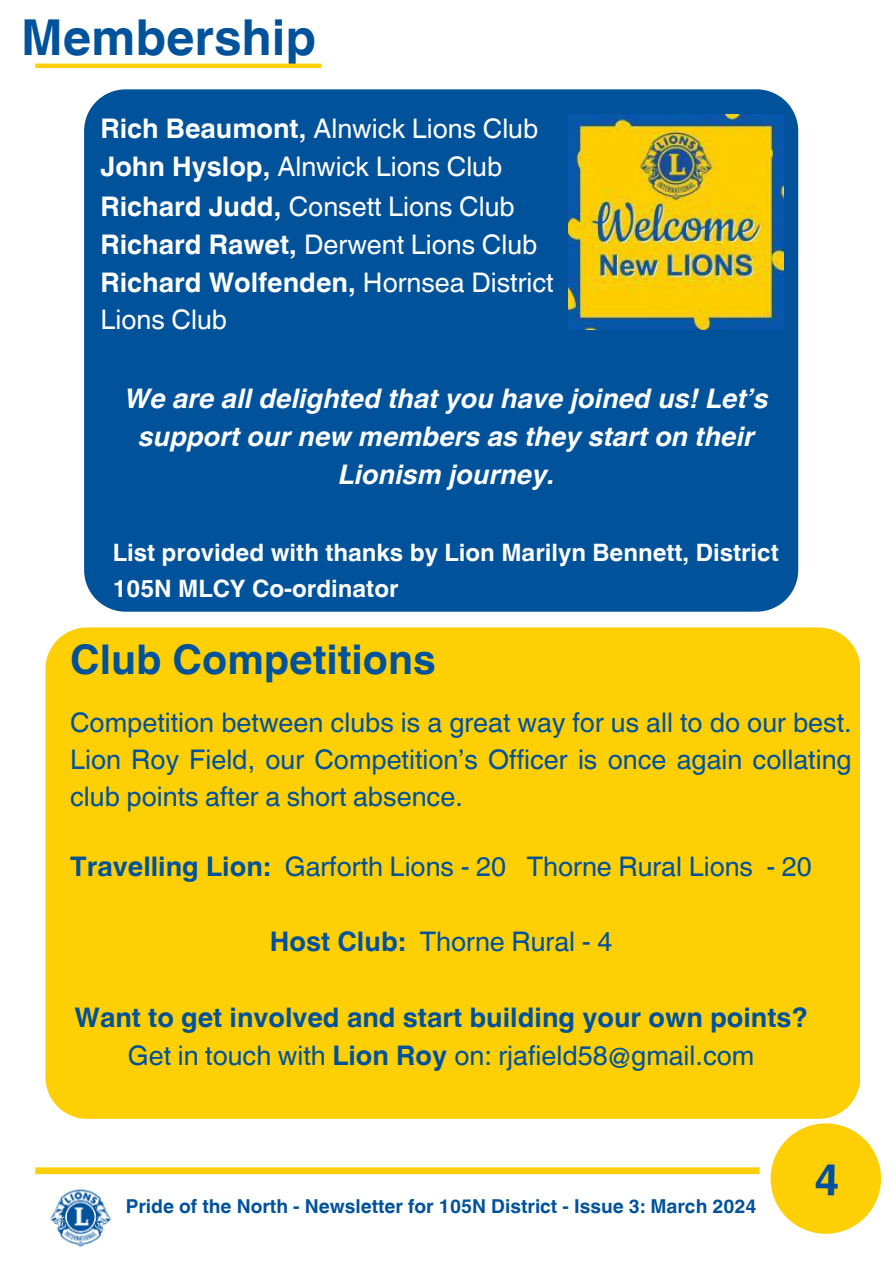
<style>
.page{position:relative;width:894px;height:1264px;background:#fff}
.page>*{position:absolute;margin:0;border:0;box-sizing:border-box;transform-origin:0 0}
.t1{font:700 49.5px "Helvetica World";color:#00529b}
.t2{font:700 40.95px "Helvetica World";color:#00529b}
.t3{font:27px/37.2px "Helvetica World";color:#00529b;text-align:justify}
.t4{font:27px/37.8px "Helvetica World";color:#fff}
.t5{font:italic 700 27px/38.2px "Helvetica World";color:#fff;text-align:center}
.t6{font:700 27px "Helvetica World";color:#00529b}
.t7{font:700 24px/36px "Helvetica World";color:#fff}
.t8{font:700 19.2px "Helvetica World";color:#00529b}
.s1{font-weight:700}
</style>
<div class="page">
<div style="left:35px;top:1167px;width:724px;height:7px;background:#ffcf06"></div>
<img style="left:50px;top:1189px;width:61px;height:58px">
<div style="left:770px;top:1123px;width:110px;height:110px;background:#ffcf06;border-radius:50%"></div>
<div style="left:45px;top:627px;width:814px;height:491px;background:#ffcf06"></div>
<div style="left:84px;top:89px;width:714px;height:522px;background:#00529b"></div>
<img style="left:568px;top:114px;width:215px;height:215px">
<hr style="left:35px;top:64px;width:286px;height:4px;background:#ffcf06">
<h4 class="t1" style="left:21px;top:-3px;width:296px">Membership</h4>
<h2 class="t4" style="left:100px;top:109px;width:439px;line-height:38.2px"><span class="s1">Rich Beaumont,</span> Alnwick Lions Club<br><span class="s1">John Hyslop,</span> Alnwick Lions Club</h2>
<h4 class="t4" style="left:100px;top:187px;width:454px"><span class="s1">Richard Judd,</span> Consett Lions Club<br><span class="s1">Richard Rawet,</span> Derwent Lions Club<br><span class="s1">Richard Wolfenden,</span> Hornsea District<br>Lions Club</h4>
<h4 class="t5" style="left:125px;top:376px;width:645px">We are all delighted that you have joined us! Let’s support our new members as they start on their<br>Lionism journey.</h4>
<p class="t7" style="left:113px;top:532px;width:667px">List provided with thanks by Lion Marilyn Bennett, District<br>105N MLCY Co-ordinator</p>
<h5 class="t2" style="left:70px;top:625px;width:367px">Club Competitions</h5>
<h4 class="t3" style="left:70px;top:703px;width:782px">Competition between clubs is a great way for us all to do our best.<br>Lion Roy Field, our Competition’s Officer is once again collating club points after a short absence.</h4>
<h4 class="t3" style="left:70px;top:848px;width:684px"><span class="s1">Travelling Lion:</span> Garforth Lions - 20 Thorne Rural Lions</h4>
<p class="t3" style="left:766px;top:848px;width:47px">- 20</p>
<p class="t3" style="left:270px;top:923px;width:344px"><span class="s1">Host Club:</span> Thorne Rural - 4</p>
<p class="t6" style="left:74px;top:995px;width:734px">Want to get involved and start building your own points?</p>
<p class="t3" style="left:128px;top:1037px;width:627px">Get in touch with <span class="s1">Lion Roy</span> on: rjafield58@gmail.com</p>
<h3 class="t8" style="left:126px;top:1190px;width:632px">Pride of the North - Newsletter for 105N District - Issue 3: March 2024</h3>
</div>
